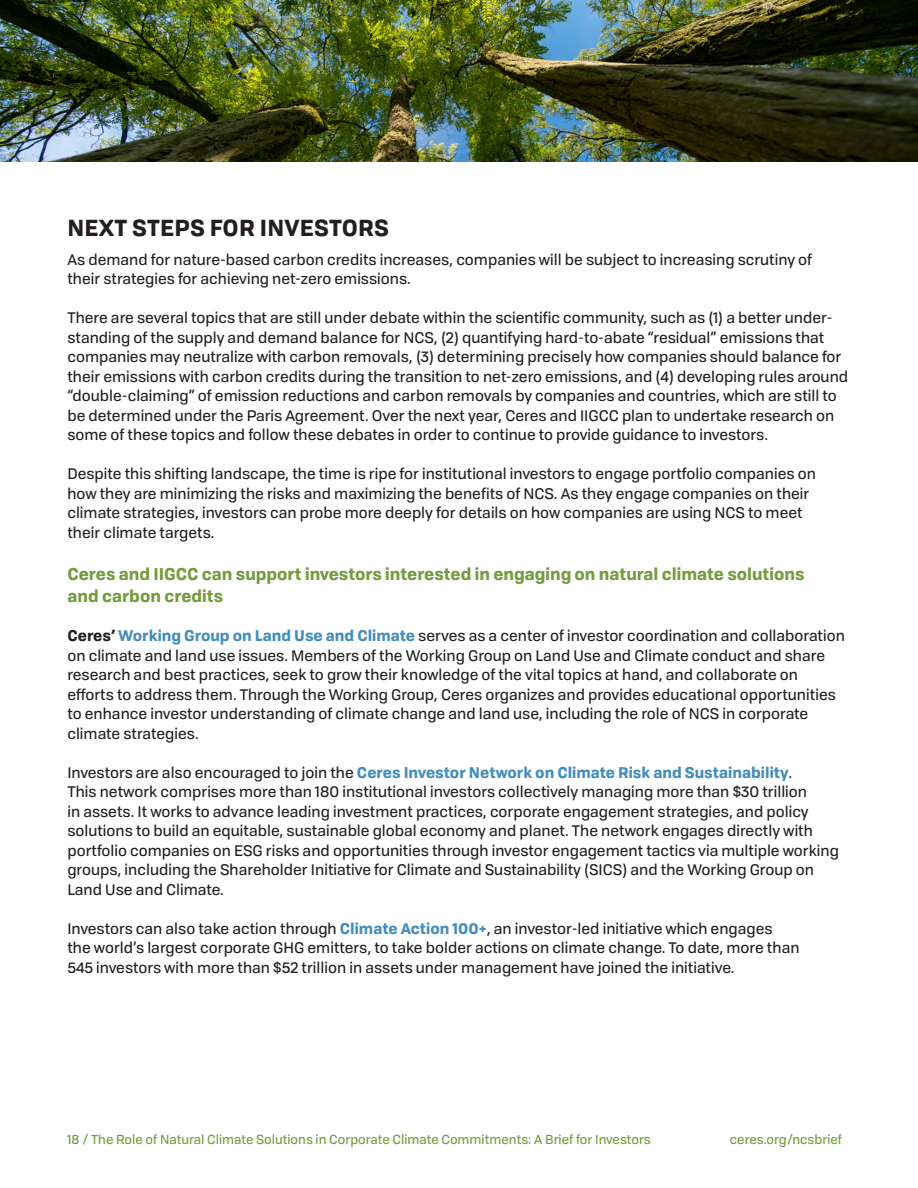
<style>
.page{position:relative;width:918px;height:1188px;background:#fff}
.page>*{position:absolute;margin:0;border:0;box-sizing:border-box;transform-origin:0 0}
.t1{font:700 22.5px "Tofino Personal";letter-spacing:.01em;color:#231f20}
.t2{font:700 16.5px/22.5px "Tofino Personal";color:#749b3e}
.t3{font:15px/19.5px "Tofino Personal";color:#231f20}
.t4{font:12.75px "Tofino Personal";color:#749b3e}
.s1{font-weight:700}
.s2{font-weight:700;color:#438dbb}
</style>
<div class="page">
<img style="left:0;top:0;width:918px;height:162px">
<p class="t1" style="left:67px;top:210px;width:323px">NEXT STEPS FOR INVESTORS</p>
<p class="t3" style="left:67px;top:249px;width:746px">As demand for nature-based carbon credits increases, companies will be subject to increasing scrutiny of their strategies for achieving net-zero emissions.</p>
<p class="t3" style="left:67px;top:307px;width:782px">There are several topics that are still under debate within the scientific community, such as (1) a better under&shy;standing of the supply and demand balance for NCS, (2) quantifying hard-to-abate “residual” emissions that companies may neutralize with carbon removals, (3) determining precisely how companies should balance for their emissions with carbon credits during the transition to net-zero emissions, and (4) developing rules around “double-claiming” of emission reductions and carbon removals by companies and countries, which are still to be determined under the Paris Agreement. Over the next year, Ceres and IIGCC plan to undertake research on some of these topics and follow these debates in order to continue to provide guidance to investors.</p>
<p class="t3" style="left:67px;top:463px;width:750px">Despite this shifting landscape, the time is ripe for institutional investors to engage portfolio companies on how they are minimizing the risks and maximizing the benefits of NCS. As they engage companies on their climate strategies, investors can probe more deeply for details on how companies are using NCS to meet their climate targets.</p>
<p class="t2" style="left:67px;top:561px;width:739px">Ceres and IIGCC can support investors interested in engaging on natural climate solutions and carbon credits</p>
<p class="t3" style="left:67px;top:625px;width:779px"><span class="s1">Ceres’</span> <span class="s2">Working Group on Land Use and Climate</span> serves as a center of investor coordination and collaboration</p>
<p class="t3" style="left:67px;top:645px;width:770px">on climate and land use issues. Members of the Working Group on Land Use and Climate conduct and share research and best practices, seek to grow their knowledge of the vital topics at hand, and collaborate on efforts to address them. Through the Working Group, Ceres organizes and provides educational opportunities to enhance investor understanding of climate change and land use, including the role of NCS in corporate climate strategies.</p>
<p class="t3" style="left:67px;top:762px;width:773px">Investors are also encouraged to join the <span class="s2">Ceres Investor Network on Climate Risk and Sustainability</span>.<br>This network comprises more than 180 institutional investors collectively managing more than $30 trillion<br>in assets. It works to advance leading investment practices, corporate engagement strategies, and policy solutions to build an equitable, sustainable global economy and planet. The network engages directly with portfolio companies on ESG risks and opportunities through investor engagement tactics via multiple working groups, including the Shareholder Initiative for Climate and Sustainability (SICS) and the Working Group on Land Use and Climate.</p>
<p class="t3" style="left:67px;top:918px;width:734px">Investors can also take action through <span class="s2">Climate Action 100+</span>, an investor-led initiative which engages the world’s largest corporate GHG emitters, to take bolder actions on climate change. To date, more than<br>545 investors with more than $52 trillion in assets under management have joined the initiative.</p>
<p class="t4" style="left:67px;top:1130px;width:585px">18 / The Role of Natural Climate Solutions in Corporate Climate Commitments: A Brief for Investors</p>
<p class="t4" style="left:730px;top:1130px;width:114px">ceres.org/ncsbrief</p>
</div>
